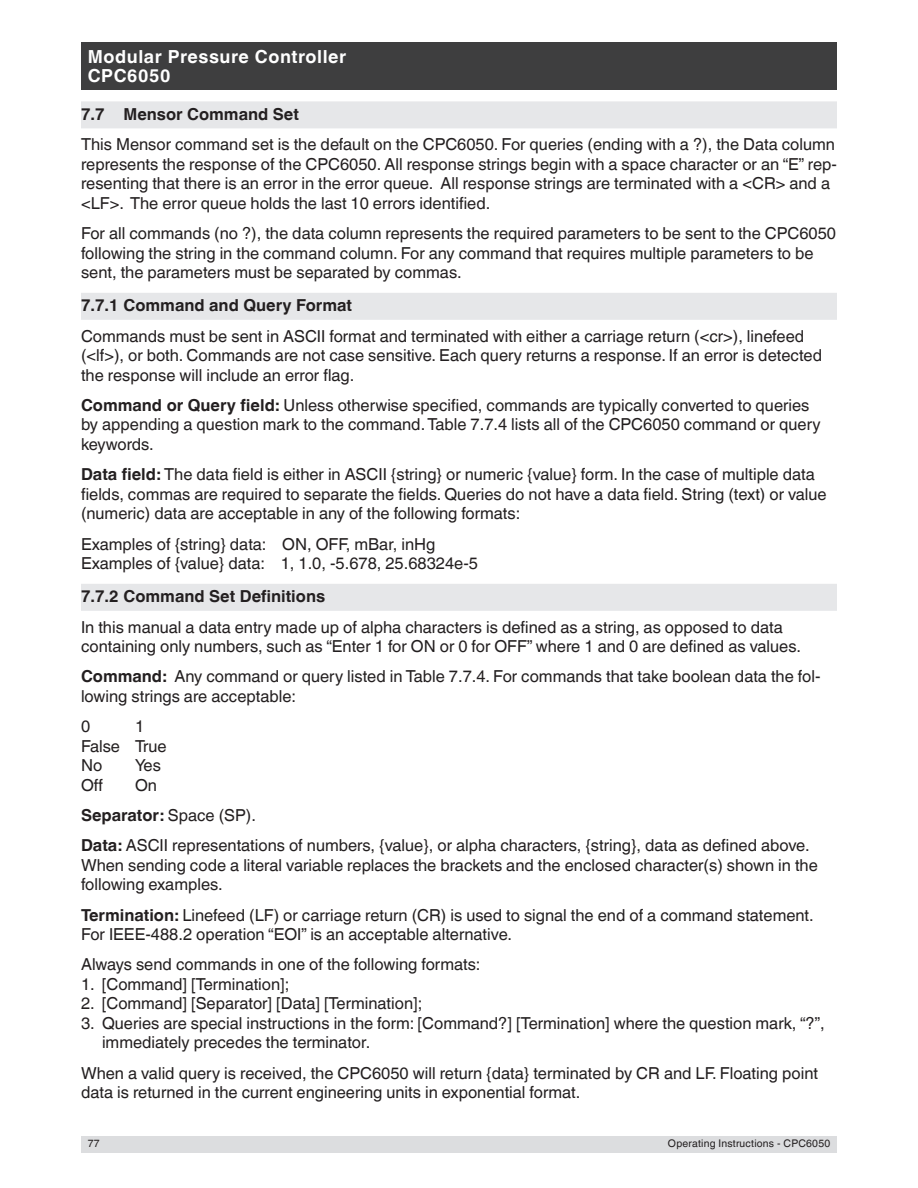
<style>
.page{position:relative;width:918px;height:1188px;background:#fff}
.page>*{position:absolute;margin:0;border:0;box-sizing:border-box;transform-origin:0 0}
.t1{font:700 18px/19.5px "Helvetica World";letter-spacing:.03em;color:#fff}
.Body_Copy{font:16.5px/19.5px "Helvetica World";color:#231f20}
.Body_Copy-2{font:700 16.5px "Helvetica World";color:#231f20}
.t2{font:10.5px "Helvetica World";letter-spacing:.02em;color:#231f20}
.s1{font-weight:700}
.s2{font-weight:400}
</style>
<div class="page">
<div style="left:81px;top:1136px;width:756px;height:16px;background:#dcdddf"></div>
<div style="left:81px;top:43px;width:756px;height:47px;background:#3e3e3f"></div>
<div style="left:81px;top:101px;width:756px;height:27px;background:#e6e7e9"></div>
<div style="left:81px;top:293px;width:756px;height:27px;background:#e6e7e9"></div>
<div style="left:81px;top:584px;width:756px;height:27px;background:#e6e7e9"></div>
<p class="t1" style="left:88px;top:47px;width:260px">Modular Pressure Controller<br>CPC6050</p>
<p class="Body_Copy-2" style="left:81px;top:105px;width:219px">7.7 Mensor Command Set</p>
<p class="Body_Copy" style="left:81px;top:135px;width:757px">This Mensor command set is the default on the CPC6050. For queries (ending with a ?), the Data column represents the response of the CPC6050. All response strings begin with a space character or an “E” rep&shy;resenting that there is an error in the error queue. All response strings are terminated with a &lt;CR&gt; and a &lt;LF&gt;. The error queue holds the last 10 errors identified.</p>
<p class="Body_Copy" style="left:81px;top:224px;width:757px">For all commands (no ?), the data column represents the required parameters to be sent to the CPC6050 following the string in the command column. For any command that requires multiple parameters to be sent, the parameters must be separated by commas.</p>
<p class="Body_Copy-2" style="left:81px;top:296px;width:273px">7.7.1 Command and Query Format</p>
<p class="Body_Copy" style="left:81px;top:326px;width:743px">Commands must be sent in ASCII format and terminated with either a carriage return (&lt;cr&gt;), linefeed (&lt;lf&gt;), or both. Commands are not case sensitive. Each query returns a response. If an error is detected the response will include an error flag.</p>
<p class="Body_Copy" style="left:81px;top:395px;width:741px"><span class="s1">Command or Query field:</span> Unless otherwise specified, commands are typically converted to queries by appending a question mark to the command. Table 7.7.4 lists all of the CPC6050 command or query keywords.</p>
<p class="Body_Copy" style="left:81px;top:465px;width:747px"><span class="s1">Data field:</span> The data field is either in ASCII {string} or numeric {value} form. In the case of multiple data fields, commas are required to separate the fields. Queries do not have a data field. String (text) or value (numeric) data are acceptable in any of the following formats:</p>
<p class="Body_Copy" style="left:81px;top:534px;width:399px">Examples of {string} data: ON, OFF, mBar, inHg<br>Examples of {value} data: 1, 1.0, -5.678, 25.68324e-5</p>
<p class="Body_Copy-2" style="left:81px;top:587px;width:246px">7.7.2 Command Set Definitions</p>
<p class="Body_Copy" style="left:81px;top:617px;width:721px">In this manual a data entry made up of alpha characters is defined as a string, as opposed to data containing only numbers, such as “Enter 1 for ON or 0 for OFF” where 1 and 0 are defined as values.</p>
<p class="Body_Copy" style="left:81px;top:667px;width:741px"><span class="s1">Command:</span> Any command or query listed in Table 7.7.4. For commands that take boolean data the fol&shy;lowing strings are acceptable:</p>
<p class="Body_Copy" style="left:81px;top:717px;width:11px">0</p>
<p class="Body_Copy" style="left:81px;top:717px;width:87px;text-indent:54px">1<br>False True<br>No</p>
<p class="Body_Copy" style="left:135px;top:756px;width:27px">Yes</p>
<p class="Body_Copy" style="left:81px;top:775px;width:23px">Off</p>
<p class="Body_Copy" style="left:135px;top:775px;width:23px">On</p>
<p class="Body_Copy-2" style="left:81px;top:806px;width:176px">Separator: <span class="s2">Space (SP).</span></p>
<p class="Body_Copy" style="left:81px;top:836px;width:738px"><span class="s1">Data:</span> ASCII representations of numbers, {value}, or alpha characters, {string}, data as defined above.<br>When sending code a literal variable replaces the brackets and the enclosed character(s) shown in the following examples.</p>
<p class="Body_Copy" style="left:81px;top:905px;width:734px"><span class="s1">Termination:</span> Linefeed (LF) or carriage return (CR) is used to signal the end of a command statement.<br>For IEEE-488.2 operation “EOI” is an acceptable alternative.</p>
<p class="Body_Copy" style="left:81px;top:955px;width:401px">Always send commands in one of the following formats:</p>
<p class="Body_Copy" style="left:81px;top:974px;width:210px">1. [Command] [Termination];</p>
<p class="Body_Copy" style="left:81px;top:994px;width:343px">2. [Command] [Separator] [Data] [Termination];</p>
<p class="Body_Copy" style="left:102px;top:1013px;width:724px;text-indent:-21px">3. Queries are special instructions in the form: [Command?] [Termination] where the question mark, “?”, immediately precedes the terminator.</p>
<p class="Body_Copy" style="left:81px;top:1063px;width:739px">When a valid query is received, the CPC6050 will return {data} terminated by CR and LF. Floating point data is returned in the current engineering units in exponential format.</p>
<p class="t2" style="left:88px;top:1138px;width:13px">77</p>
<p class="t2" style="left:668px;top:1138px;width:164px">Operating Instructions - CPC6050</p>
</div>
